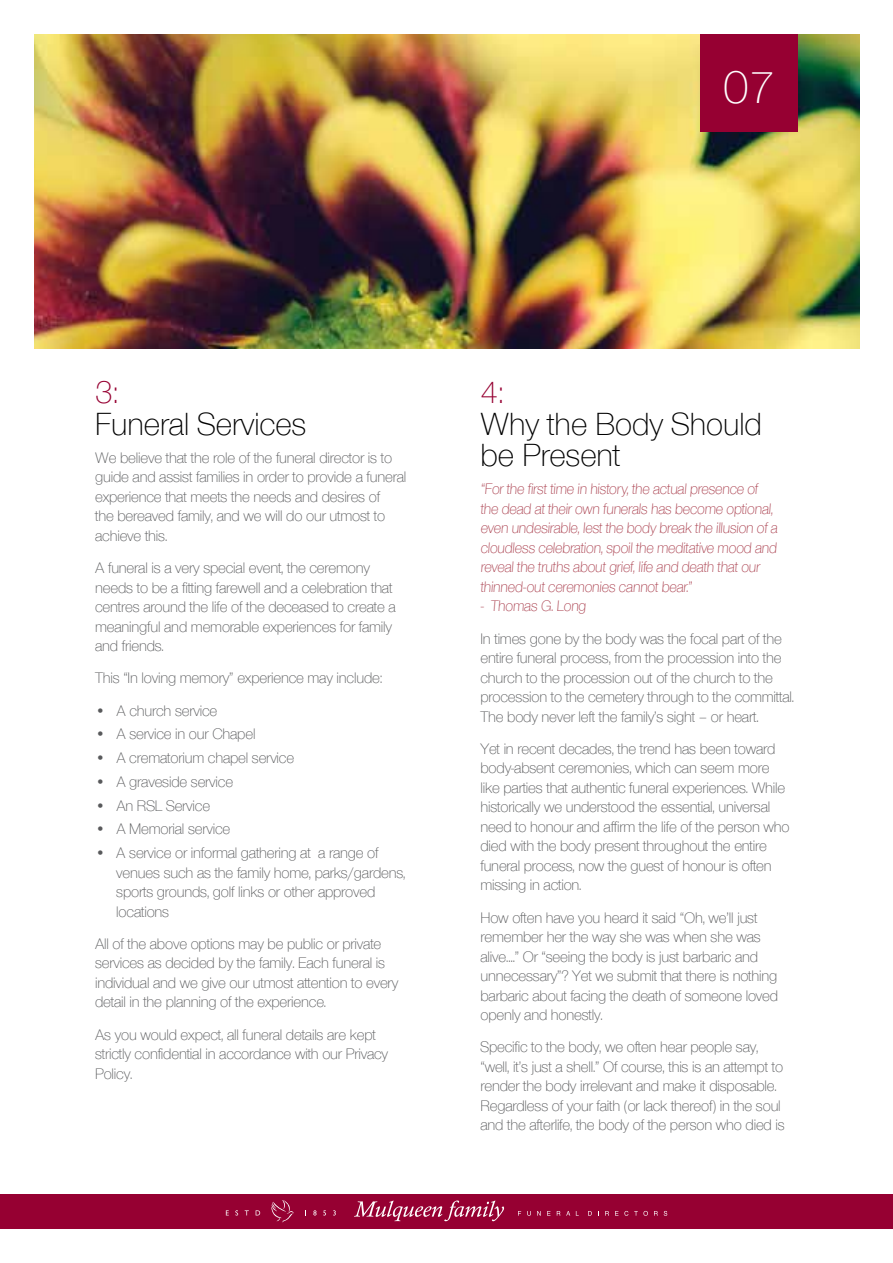
<style>
.page{position:relative;width:893px;height:1263px;background:#fff}
.page>*{position:absolute;margin:0;border:0;box-sizing:border-box;transform-origin:0 0}
.t1{font:48px "Nimbus San Nov D Ligh";color:#fff}
.t2{font:33px/31.5px "Nimbus San Nov D Ligh";color:#000}
.t3{font:33px "Nimbus San Nov D Ligh";color:#960032}
.t4{font:15.75px/19.5px "Nimbus San Nov D Ligh";letter-spacing:-.01em;color:#58595b}
.t5{font:15.75px/19.5px "Nimbus San Nov D Ligh";letter-spacing:-.01em;color:#a93d4c;scale:.95 1}
</style>
<div class="page">
<div style="left:0;top:1195px;width:893px;height:34px;background:#960032"></div>
<svg style="left:354px;top:1200px;width:150px;height:21px"></svg>
<svg style="left:527px;top:1211px;width:4px;height:5px"></svg>
<svg style="left:537px;top:1211px;width:4px;height:5px"></svg>
<svg style="left:557px;top:1211px;width:3px;height:5px"></svg>
<svg style="left:566px;top:1211px;width:4px;height:5px"></svg>
<svg style="left:588px;top:1211px;width:4px;height:5px"></svg>
<svg style="left:605px;top:1211px;width:4px;height:5px"></svg>
<svg style="left:624px;top:1211px;width:4px;height:5px"></svg>
<svg style="left:634px;top:1211px;width:14px;height:5px"></svg>
<svg style="left:654px;top:1211px;width:4px;height:5px"></svg>
<svg style="left:664px;top:1211px;width:3px;height:5px"></svg>
<svg style="left:271px;top:1200px;width:23px;height:22px"></svg>
<svg style="left:226px;top:1210px;width:3px;height:5px"></svg>
<svg style="left:235px;top:1210px;width:3px;height:5px"></svg>
<svg style="left:245px;top:1210px;width:4px;height:5px"></svg>
<svg style="left:256px;top:1210px;width:4px;height:5px"></svg>
<svg style="left:313px;top:1210px;width:4px;height:5px"></svg>
<svg style="left:323px;top:1210px;width:3px;height:5px"></svg>
<svg style="left:333px;top:1210px;width:3px;height:5px"></svg>
<img style="left:34px;top:34px;width:825px;height:315px">
<div style="left:700px;top:34px;width:98px;height:98px;background:#960032"></div>
<h1 class="t1" style="left:723px;top:60px;width:53px">07</h1>
<h2 class="t3" style="left:95px;top:374px;width:24px">3:</h2>
<h2 class="t2" style="left:95px;top:408px;width:213px">Funeral Services</h2>
<p class="t4" style="left:95px;top:448px;width:313px">We believe that the role of the funeral director is to guide and assist families in order to provide a funeral experience that meets the needs and desires of<br>the bereaved family, and we will do our utmost to achieve this.</p>
<p class="t4" style="left:95px;top:558px;width:302px">A funeral is a very special event, the ceremony needs to be a fitting farewell and a celebration that centres around the life of the deceased to create a meaningful and memorable experiences for family and friends.</p>
<p class="t4" style="left:95px;top:668px;width:289px">This “In loving memory” experience may include:</p>
<p class="t4" style="left:95px;top:701px;width:124px">• A church service</p>
<p class="t4" style="left:95px;top:724px;width:162px">• A service in our Chapel</p>
<p class="t4" style="left:95px;top:748px;width:201px">• A crematorium chapel service</p>
<p class="t4" style="left:95px;top:772px;width:140px">• A graveside service</p>
<p class="t4" style="left:95px;top:796px;width:117px">• An RSL Service</p>
<p class="t4" style="left:95px;top:820px;width:137px">• A Memorial service</p>
<p class="t4" style="left:116px;top:843px;width:291px;text-indent:-21px">• A service or informal gathering at a range of venues such as the family home, parks/gardens, sports grounds, golf links or other approved locations</p>
<p class="t4" style="left:95px;top:934px;width:305px">All of the above options may be public or private services as decided by the family. Each funeral is individual and we give our utmost attention to every detail in the planning of the experience.</p>
<p class="t4" style="left:95px;top:1025px;width:295px">As you would expect, all funeral details are kept strictly confidential in accordance with our Privacy<br>Policy.</p>
<h2 class="t3" style="left:480px;top:374px;width:24px">4:</h2>
<h2 class="t2" style="left:480px;top:408px;width:283px">Why the Body Should be Present</h2>
<p class="t5" style="left:480px;top:479px;width:316px">“For the first time in history, the actual presence of the dead at their own funerals has become optional, even undesirable, lest the body break the illusion of a cloudless celebration, spoil the meditative mood and reveal the truths about grief, life and death that our thinned-out ceremonies cannot bear.”</p>
<p class="t5" style="left:480px;top:596px;width:114px">- Thomas G. Long</p>
<p class="t4" style="left:480px;top:629px;width:315px">In times gone by the body was the focal part of the entire funeral process, from the procession into the church to the procession out of the church to the procession to the cemetery through to the committal.<br>The body never left the family’s sight – or heart.</p>
<p class="t4" style="left:480px;top:739px;width:311px">Yet in recent decades, the trend has been toward body-absent ceremonies, which can seem more like parties that authentic funeral experiences. While historically we understood the essential, universal need to honour and affirm the life of the person who died with the body present throughout the entire funeral process, now the guest of honour is often missing in action.</p>
<p class="t4" style="left:480px;top:908px;width:299px">How often have you heard it said “Oh, we’ll just remember her the way she was when she was alive….” Or “seeing the body is just barbaric and unnecessary”? Yet we submit that there is nothing barbaric about facing the death of someone loved openly and honestly.</p>
<p class="t4" style="left:480px;top:1037px;width:306px">Specific to the body, we often hear people say, “well, it’s just a shell.” Of course, this is an attempt to render the body irrelevant and make it disposable.<br>Regardless of your faith (or lack thereof) in the soul and the afterlife, the body of the person who died is</p>
</div>
